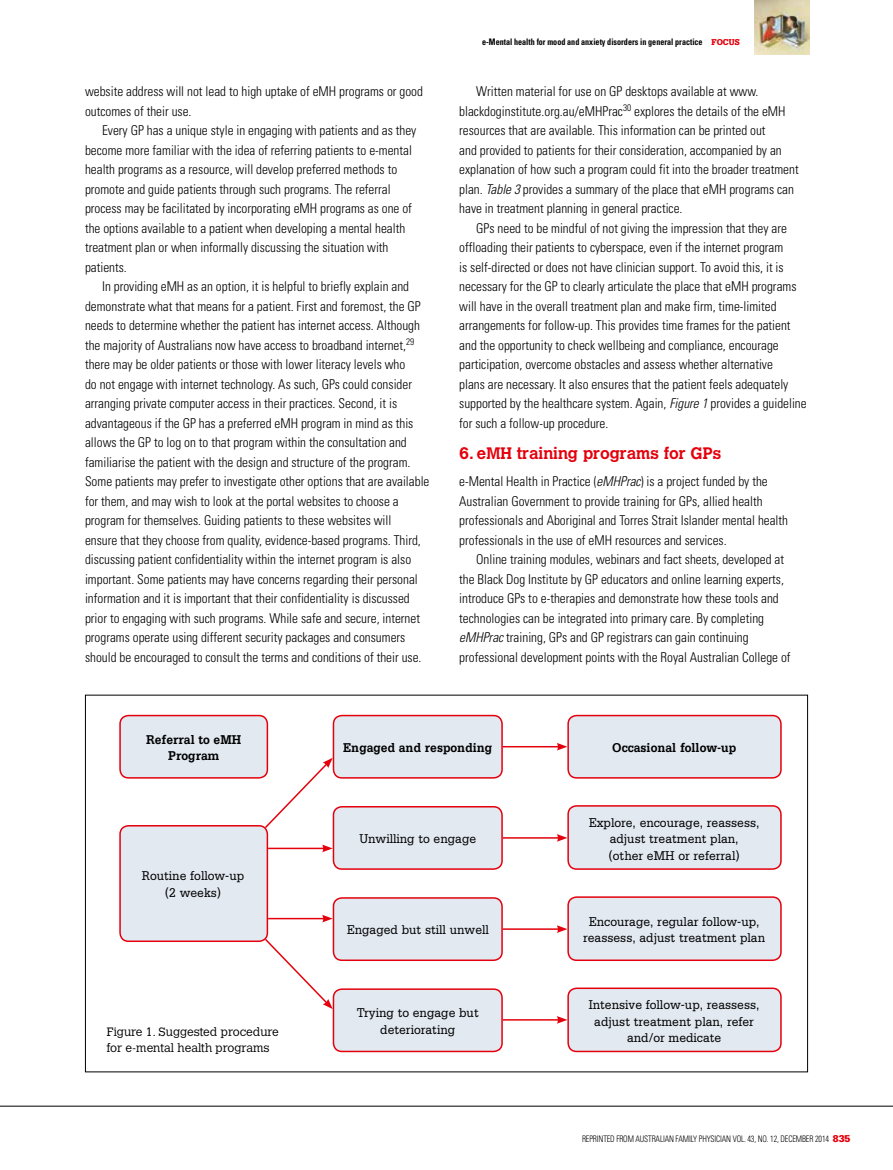
<style>
.page{position:relative;width:893px;height:1170px;background:#fff}
.page>*{position:absolute;margin:0;border:0;box-sizing:border-box;transform-origin:0 0}
.t1{font:700 16.5px "Calvert";color:#e4000c}
.t2{font:300 condensed 13.5px/19.5px "Univers LT";color:#000}
.t3{font:13.5px/16.5px "Serifa LT";color:#000;text-align:center;scale:.9 1}
.t4{font:700 13.5px/16.5px "Serifa LT";color:#000;text-align:center;scale:.9 1}
.t5{font:300 12px/15.8px "Calvert";color:#000}
.t6{font:300 condensed 9px "Univers LT";letter-spacing:-.015em;color:#000;scale:.9 1}
.t7{font:700 condensed 9px "Univers LT";color:#000;scale:.9 1}
.s1{font-family:"Serifa LT";font-weight:900;font-stretch:normal;color:#e4000c}
.s2{font-style:italic}
.s3{font-family:"Serifa LT";font-weight:900;font-stretch:normal;font-size:10.5px;color:#e4000c}
</style>
<div class="page">
<hr style="left:0;top:1105px;width:893px;height:1px;background:#000">
<img style="left:755px;top:0;width:54px;height:54px">
<div style="left:120px;top:715px;width:147px;height:62px;background:#e2e9f1;border-radius:9px"></div>
<div style="left:119px;top:714px;width:149px;height:64px;border:2px solid #e4000c;border-radius:9px"></div>
<div style="left:120px;top:825px;width:147px;height:116px;background:#e2e9f1;border-radius:9px"></div>
<div style="left:119px;top:825px;width:149px;height:116px;border:2px solid #e4000c;border-radius:9px"></div>
<div style="left:333px;top:806px;width:169px;height:63px;background:#e2e9f1;border-radius:9px"></div>
<div style="left:333px;top:806px;width:170px;height:63px;border:2px solid #e4000c;border-radius:9px"></div>
<div style="left:333px;top:897px;width:169px;height:63px;background:#e2e9f1;border-radius:9px"></div>
<div style="left:333px;top:897px;width:170px;height:63px;border:2px solid #e4000c;border-radius:9px"></div>
<div style="left:333px;top:715px;width:169px;height:62px;background:#e2e9f1;border-radius:9px"></div>
<div style="left:333px;top:714px;width:170px;height:64px;border:2px solid #e4000c;border-radius:9px"></div>
<div style="left:333px;top:989px;width:169px;height:62px;background:#e2e9f1;border-radius:9px"></div>
<div style="left:333px;top:988px;width:170px;height:64px;border:2px solid #e4000c;border-radius:9px"></div>
<div style="left:568px;top:805px;width:213px;height:64px;background:#e2e9f1;border-radius:9px"></div>
<div style="left:567px;top:805px;width:215px;height:64px;border:2px solid #e4000c;border-radius:9px"></div>
<div style="left:568px;top:715px;width:213px;height:62px;background:#e2e9f1;border-radius:9px"></div>
<div style="left:567px;top:714px;width:215px;height:64px;border:2px solid #e4000c;border-radius:9px"></div>
<div style="left:568px;top:897px;width:213px;height:63px;background:#e2e9f1;border-radius:9px"></div>
<div style="left:567px;top:896px;width:215px;height:64px;border:2px solid #e4000c;border-radius:9px"></div>
<div style="left:568px;top:988px;width:213px;height:63px;background:#e2e9f1;border-radius:9px"></div>
<div style="left:567px;top:987px;width:215px;height:65px;border:2px solid #e4000c;border-radius:9px"></div>
<hr style="left:503px;top:746px;width:56px;height:1px;background:#e4000c">
<svg style="left:557px;top:743px;width:10px;height:7px"></svg>
<hr style="left:503px;top:837px;width:56px;height:1px;background:#e4000c">
<svg style="left:557px;top:834px;width:10px;height:7px"></svg>
<hr style="left:503px;top:928px;width:56px;height:1px;background:#e4000c">
<svg style="left:557px;top:925px;width:10px;height:7px"></svg>
<hr style="left:503px;top:1019px;width:56px;height:1px;background:#e4000c">
<svg style="left:557px;top:1016px;width:10px;height:7px"></svg>
<hr style="left:268px;top:847px;width:57px;height:2px;background:#e4000c">
<svg style="left:322px;top:844px;width:11px;height:8px"></svg>
<hr style="left:268px;top:917px;width:57px;height:2px;background:#e4000c">
<svg style="left:322px;top:914px;width:11px;height:8px"></svg>
<svg style="left:263px;top:937px;width:70px;height:72px"></svg>
<svg style="left:263px;top:757px;width:70px;height:72px"></svg>
<p class="t2" style="left:85px;top:82px;width:339px">website address will not lead to high uptake of eMH programs or good outcomes of their use.</p>
<p class="t2" style="left:85px;top:121px;width:333px;text-indent:17px">Every GP has a unique style in engaging with patients and as they become more familiar with the idea of referring patients to e-mental health programs as a resource, will develop preferred methods to promote and guide patients through such programs. The referral process may be facilitated by incorporating eMH programs as one of the options available to a patient when developing a mental health treatment plan or when informally discussing the situation with patients.</p>
<p class="t2" style="left:85px;top:276px;width:346px;text-indent:17px">In providing eMH as an option, it is helpful to briefly explain and demonstrate what that means for a patient. First and foremost, the GP needs to determine whether the patient has internet access. Although the majority of Australians now have access to broadband internet,<sup>29 </sup>there may be older patients or those with lower literacy levels who<br>do not engage with internet technology. As such, GPs could consider arranging private computer access in their practices. Second, it is advantageous if the GP has a preferred eMH program in mind as this allows the GP to log on to that program within the consultation and familiarise the patient with the design and structure of the program.<br>Some patients may prefer to investigate other options that are available for them, and may wish to look at the portal websites to choose a program for themselves. Guiding patients to these websites will<br>ensure that they choose from quality, evidence-based programs. Third, discussing patient confidentiality within the internet program is also important. Some patients may have concerns regarding their personal information and it is important that their confidentiality is discussed prior to engaging with such programs. While safe and secure, internet programs operate using different security packages and consumers should be encouraged to consult the terms and conditions of their use.</p>
<p class="t7" style="left:482px;top:36px;width:288px">e-Mental health for mood and anxiety disorders in general practice <span class="s1">FOCUS</span></p>
<p class="t2" style="left:459px;top:81px;width:341px;text-indent:17px">Written material for use on GP desktops available at www. blackdoginstitute.org.au/eMHPrac<sup>30</sup> explores the details of the eMH resources that are available. This information can be printed out<br>and provided to patients for their consideration, accompanied by an explanation of how such a program could fit into the broader treatment plan. <span class="s2">Table 3</span> provides a summary of the place that eMH programs can have in treatment planning in general practice.</p>
<p class="t2" style="left:459px;top:218px;width:349px;text-indent:17px">GPs need to be mindful of not giving the impression that they are offloading their patients to cyberspace, even if the internet program<br>is self-directed or does not have clinician support. To avoid this, it is necessary for the GP to clearly articulate the place that eMH programs will have in the overall treatment plan and make firm, time-limited arrangements for follow-up. This provides time frames for the patient and the opportunity to check wellbeing and compliance, encourage participation, overcome obstacles and assess whether alternative<br>plans are necessary. It also ensures that the patient feels adequately supported by the healthcare system. Again, <span class="s2">Figure 1</span> provides a guideline for such a follow-up procedure.</p>
<p class="t1" style="left:459px;top:442px;width:263px">6. eMH training programs for GPs</p>
<p class="t2" style="left:459px;top:472px;width:330px">e-Mental Health in Practice (<span class="s2">eMHPrac</span>) is a project funded by the Australian Government to provide training for GPs, allied health professionals and Aboriginal and Torres Strait Islander mental health professionals in the use of eMH resources and services.</p>
<p class="t2" style="left:459px;top:550px;width:333px;text-indent:17px">Online training modules, webinars and fact sheets, developed at the Black Dog Institute by GP educators and online learning experts, introduce GPs to e-therapies and demonstrate how these tools and technologies can be integrated into primary care. By completing <span class="s2">eMHPrac</span> training, GPs and GP registrars can gain continuing professional development points with the Royal Australian College of</p>
<p class="t4" style="left:146px;top:730px;width:107px">Referral to eMH<br>Program</p>
<p class="t3" style="left:142px;top:867px;width:115px">Routine follow-up (2 weeks)</p>
<p class="t5" style="left:107px;top:1024px;width:174px">Figure 1. Suggested procedure for e-mental health programs</p>
<p class="t4" style="left:343px;top:739px;width:167px">Engaged and responding</p>
<p class="t3" style="left:359px;top:830px;width:131px">Unwilling to engage</p>
<p class="t3" style="left:347px;top:921px;width:159px">Engaged but still unwell</p>
<p class="t3" style="left:357px;top:1004px;width:137px">Trying to engage but deteriorating</p>
<p class="t4" style="left:612px;top:739px;width:139px">Occasional follow-up</p>
<p class="t3" style="left:589px;top:814px;width:191px">Explore, encourage, reassess, adjust treatment plan,<br>(other eMH or referral)</p>
<p class="t3" style="left:583px;top:912px;width:204px">Encourage, regular follow-up, reassess, adjust treatment plan</p>
<p class="t3" style="left:589px;top:996px;width:191px">Intensive follow-up, reassess, adjust treatment plan, refer and/or medicate</p>
<p class="t6" style="left:582px;top:1133px;width:300px">REPRINTED FROM AUSTRALIAN FAMILY PHYSICIAN VOL. 43, NO. 12, DECEMBER 2014 <span class="s3">835</span></p>
</div>
